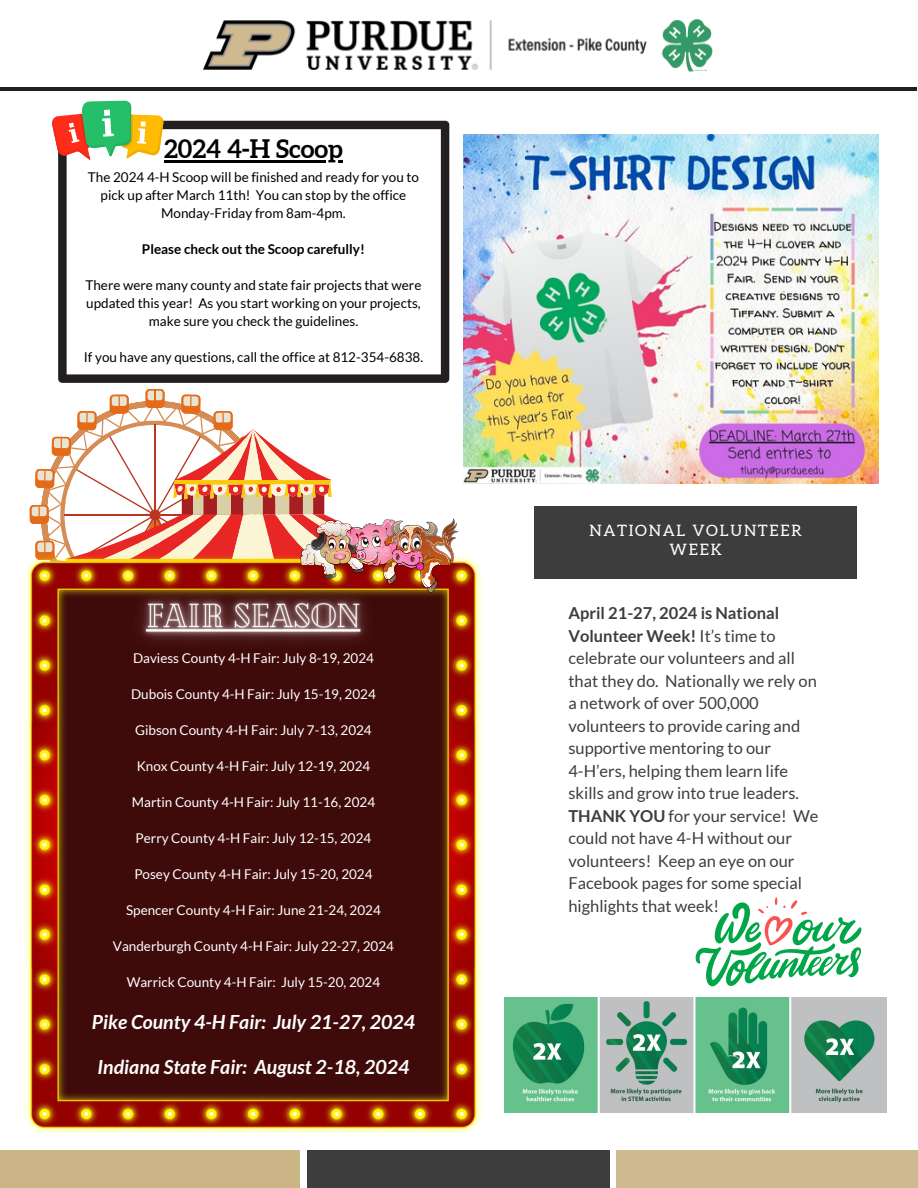
<style>
.page{position:relative;width:918px;height:1188px;background:#fff}
.page>*{position:absolute;margin:0;border:0;box-sizing:border-box;transform-origin:0 0}
.t1{font:700 25.5px "Aleo";color:#000}
.t2{font:italic 700 19.5px "Lato";color:#fff}
.t3{font:16.5px/22.5px "Lato";color:#3d3d3d}
.t4{font:15.75px/18.6px "Aleo";letter-spacing:.11em;color:#fff;text-align:center}
.t5{font:13.5px "Lato";color:#fff}
.t6{font:13.5px/18px "Lato";color:#000;text-align:center}
.t7{font:700 13.5px "Lato";color:#000}
.s1{font-weight:700}
</style>
<div class="page">
<div style="left:0;top:1151px;width:300px;height:37px;background:#cbb587"></div>
<div style="left:307px;top:1151px;width:302px;height:37px;background:#3d3d3d"></div>
<div style="left:617px;top:1151px;width:301px;height:37px;background:#cfb991"></div>
<hr style="left:0;top:87px;width:917px;height:4px;background:#231f20">
<svg style="left:58px;top:121px;width:391px;height:262px"></svg>
<div style="left:146px;top:389px;width:19px;height:19px;background:#e46b1a;border-radius:4px"></div>
<svg style="left:35px;top:469px;width:20px;height:19px"></svg>
<svg style="left:30px;top:505px;width:19px;height:19px"></svg>
<div style="left:32px;top:507px;width:15px;height:9px;background:#e9e4cf;border-radius:3px"></div>
<svg style="left:35px;top:541px;width:19px;height:19px"></svg>
<img style="left:25px;top:553px;width:457px;height:581px">
<img style="left:203px;top:19px;width:510px;height:53px">
<div style="left:534px;top:507px;width:323px;height:72px;background:#3d3d3d"></div>
<svg style="left:696px;top:897px;width:165px;height:89px"></svg>
<img style="left:505px;top:998px;width:381px;height:115px">
<svg style="left:38px;top:390px;width:420px;height:283px"></svg>
<img style="left:463px;top:135px;width:415px;height:348px">
<svg style="left:52px;top:100px;width:112px;height:60px"></svg>
<hr style="left:164px;top:160px;width:179px;height:3px;background:#000">
<img style="left:112px;top:559px;width:284px;height:110px">
<h6 class="t1" style="left:164px;top:134px;width:180px">2024 4-H Scoop</h6>
<p class="t6" style="left:88px;top:168px;width:333px">The 2024 4-H Scoop will be finished and ready for you to pick up after March 11th! You can stop by the office<br>Monday-Friday from 8am-4pm.</p>
<p class="t7" style="left:142px;top:241px;width:225px">Please check out the Scoop carefully!</p>
<p class="t6" style="left:85px;top:276px;width:338px">There were many county and state fair projects that were updated this year! As you start working on your projects, make sure you check the guidelines.</p>
<p class="t6" style="left:84px;top:348px;width:341px">If you have any questions, call the office at 812-354-6838.</p>
<p class="t5" style="left:133px;top:650px;width:242px">Daviess County 4-H Fair: July 8-19, 2024</p>
<p class="t5" style="left:131px;top:686px;width:246px">Dubois County 4-H Fair: July 15-19, 2024</p>
<h4 class="t5" style="left:135px;top:722px;width:238px">Gibson County 4-H Fair: July 7-13, 2024</h4>
<h5 class="t5" style="left:137px;top:758px;width:235px">Knox County 4-H Fair: July 12-19, 2024</h5>
<p class="t5" style="left:132px;top:794px;width:245px">Martin County 4-H Fair: July 11-16, 2024</p>
<p class="t5" style="left:136px;top:830px;width:237px">Perry County 4-H Fair: July 12-15, 2024</p>
<p class="t5" style="left:134px;top:866px;width:240px">Posey County 4-H Fair: July 15-20, 2024</p>
<p class="t5" style="left:126px;top:902px;width:256px">Spencer County 4-H Fair: June 21-24, 2024</p>
<p class="t5" style="left:113px;top:938px;width:283px">Vanderburgh County 4-H Fair: July 22-27, 2024</p>
<p class="t5" style="left:127px;top:974px;width:255px">Warrick County 4-H Fair: July 15-20, 2024</p>
<p class="t2" style="left:92px;top:1010px;width:325px">Pike County 4-H Fair: July 21-27, 2024</p>
<p class="t2" style="left:98px;top:1055px;width:313px">Indiana State Fair: August 2-18, 2024</p>
<p class="t4" style="left:589px;top:521px;width:214px">NATIONAL VOLUNTEER<br>WEEK</p>
<p class="t3" style="left:568px;top:602px;width:252px"><span class="s1">April 21-27, 2024 is National<br>Volunteer Week!</span> It’s time to celebrate our volunteers and all that they do. Nationally we rely on a network of over 500,000 volunteers to provide caring and supportive mentoring to our<br>4-H’ers, helping them learn life skills and grow into true leaders.<br><span class="s1">THANK YOU</span> for your service! We could not have 4-H without our volunteers! Keep an eye on our<br>Facebook pages for some special highlights that week!</p>
</div>
